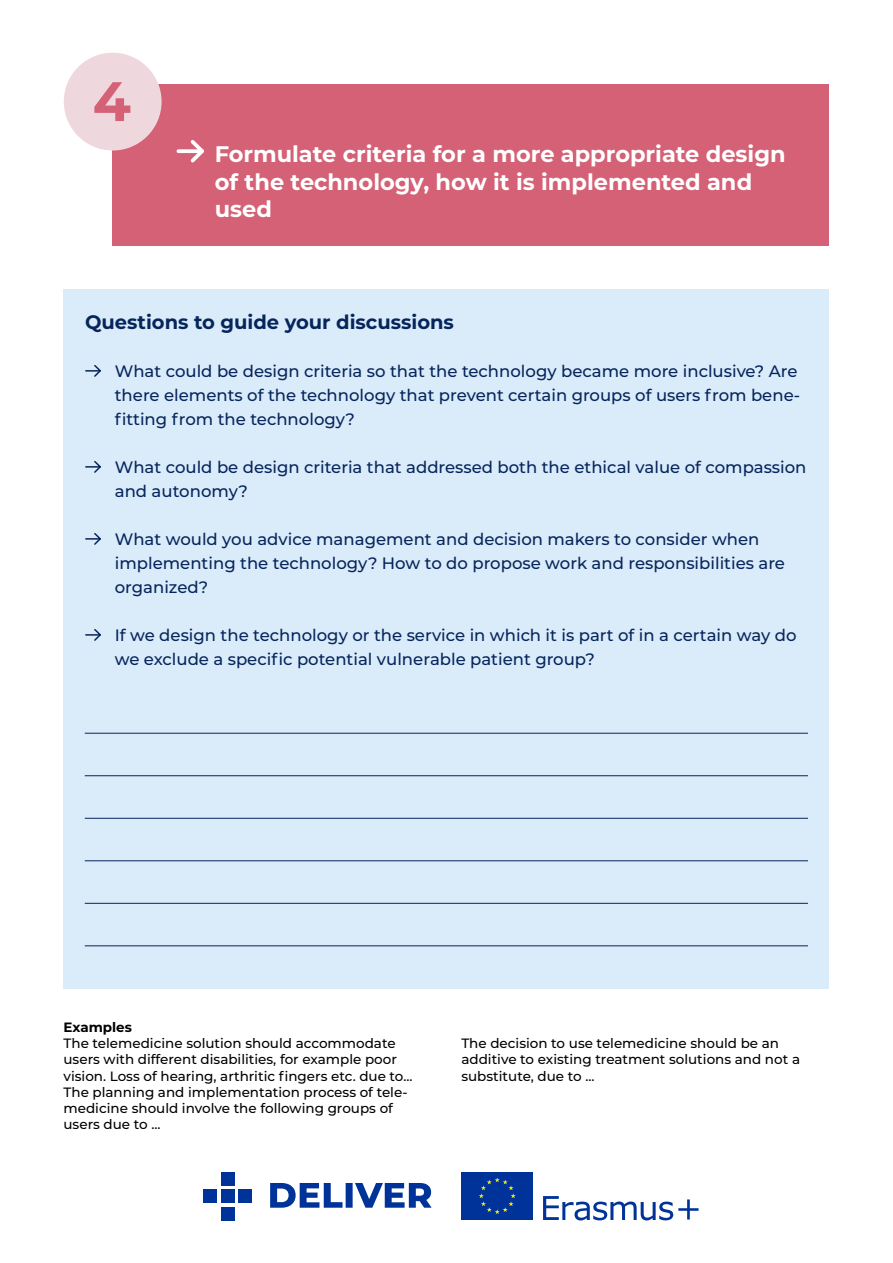
<style>
.page{position:relative;width:893px;height:1263px;background:#fff}
.page>*{position:absolute;margin:0;border:0;box-sizing:border-box;transform-origin:0 0}
.R2{font:700 55.5px "Montserrat";color:#d56176}
.Spørgsmål{font:700 22.5px/27px "Montserrat";color:#fff}
.M{font:700 19.5px "Montserrat";color:#06255b}
.B{font:500 16.5px/24px "Montserrat";color:#06255b}
.B2{font:500 13.5px/16.2px "Montserrat";color:#000}
.M2{font:700 13.5px "Montserrat";color:#000}
</style>
<div class="page">
<div style="left:221px;top:1172px;width:13px;height:13px;background:#039"></div>
<div style="left:221px;top:1190px;width:13px;height:13px;background:#039"></div>
<div style="left:239px;top:1190px;width:13px;height:13px;background:#039"></div>
<div style="left:203px;top:1190px;width:14px;height:13px;background:#039"></div>
<div style="left:221px;top:1207px;width:13px;height:13px;background:#039"></div>
<svg style="left:270px;top:1183px;width:162px;height:25px"></svg>
<svg style="left:543px;top:1196px;width:155px;height:24px"></svg>
<div style="left:461px;top:1172px;width:72px;height:48px;background:#039"></div>
<svg style="left:479px;top:1177px;width:37px;height:37px"></svg>
<div style="left:113px;top:85px;width:716px;height:161px;background:#d56176"></div>
<svg style="left:178px;top:149px;width:9px;height:4px"></svg>
<svg style="left:187px;top:140px;width:17px;height:23px"></svg>
<div style="left:64px;top:53px;width:98px;height:97px;background:#eed8de;border-radius:50%"></div>
<div style="left:64px;top:289px;width:765px;height:699px;background:#daebfa"></div>
<svg style="left:86px;top:365px;width:15px;height:12px"></svg>
<svg style="left:86px;top:461px;width:15px;height:12px"></svg>
<svg style="left:86px;top:533px;width:15px;height:12px"></svg>
<svg style="left:86px;top:629px;width:15px;height:12px"></svg>
<hr style="left:85px;top:733px;width:723px;height:1px;background:#06255b">
<hr style="left:85px;top:775px;width:723px;height:1px;background:#06255b">
<hr style="left:85px;top:818px;width:723px;height:1px;background:#06255b">
<hr style="left:85px;top:860px;width:723px;height:1px;background:#06255b">
<hr style="left:85px;top:903px;width:723px;height:1px;background:#06255b">
<hr style="left:85px;top:945px;width:723px;height:1px;background:#06255b">
<p class="R2" style="left:93px;top:61px;width:40px">4</p>
<p class="Spørgsmål" style="left:215px;top:140px;width:572px">Formulate criteria for a more appropriate design of the technology, how it is implemented and used</p>
<p class="M" style="left:85px;top:308px;width:370px">Questions to guide your discussions</p>
<p class="B" style="left:115px;top:358px;width:687px">What could be design criteria so that the technology became more inclusive? Are there elements of the technology that prevent certain groups of users from bene&shy;fitting from the technology?</p>
<p class="B" style="left:115px;top:454px;width:693px">What could be design criteria that addressed both the ethical value of compassion and autonomy?</p>
<p class="B" style="left:115px;top:526px;width:672px">What would you advice management and decision makers to consider when implementing the technology? How to do propose work and responsibilities are organized?</p>
<p class="B" style="left:115px;top:622px;width:683px">If we design the technology or the service in which it is part of in a certain way do we exclude a specific potential vulnerable patient group?</p>
<p class="M2" style="left:64px;top:1017px;width:70px">Examples</p>
<p class="B2" style="left:64px;top:1035px;width:351px">The telemedicine solution should accommodate users with different disabilities, for example poor vision. Loss of hearing, arthritic fingers etc. due to...</p>
<p class="B2" style="left:64px;top:1083px;width:346px">The planning and implementation process of tele&shy;medicine should involve the following groups of users due to ...</p>
<p class="B2" style="left:461px;top:1035px;width:340px">The decision to use telemedicine should be an additive to existing treatment solutions and not a substitute, due to ...</p>
</div>
